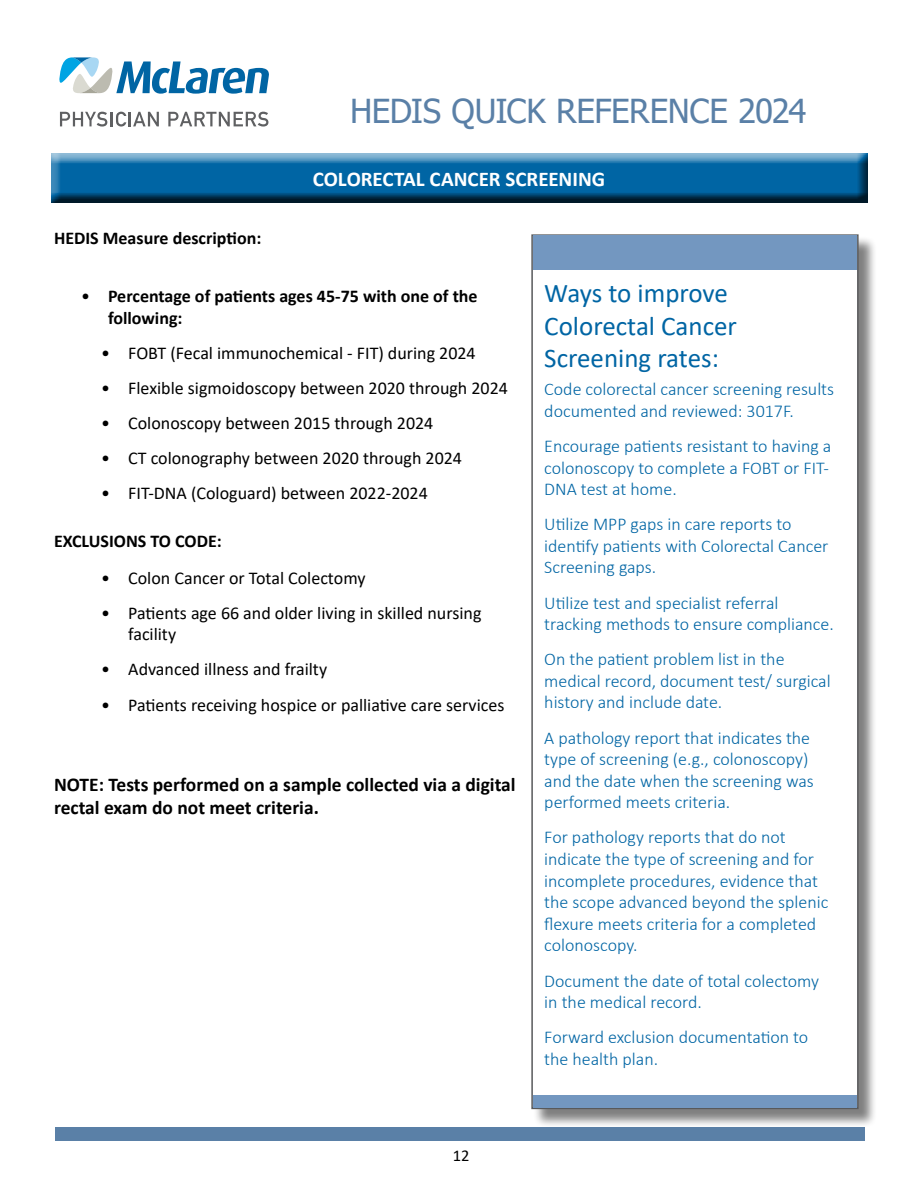
<style>
.page{position:relative;width:918px;height:1188px;background:#fff}
.page>*{position:absolute;margin:0;border:0;box-sizing:border-box;transform-origin:0 0}
.t1{font:33px "Tahoma";letter-spacing:-.015em;color:#5a80a7}
.t2{font:27px/32.4px "Calibri";color:#0065a4}
.t3{font:700 21px "Calibri";color:#fff}
.t4{font:700 19.5px/23.4px "Calibri";color:#000}
.t5{font:300 18px/21.6px "Calibri";color:#0065a4}
.t6{font:18px/21.6px "Calibri";color:#000}
.t7{font:700 18px/21.6px "Calibri";color:#000}
.t8{font:16.5px "Calibri";color:#000}
.s1{font-weight:400}
</style>
<div class="page">
<svg style="left:59px;top:57px;width:210px;height:37px"></svg>
<svg style="left:60px;top:112px;width:47px;height:15px"></svg>
<hr style="left:110px;top:112px;width:3px;height:14px;background:#5f6062">
<svg style="left:116px;top:112px;width:43px;height:15px"></svg>
<svg style="left:168px;top:112px;width:100px;height:15px"></svg>
<div style="left:55px;top:1127px;width:810px;height:14px;background:#5a80a7"></div>
<div style="left:45px;top:145px;width:834px;height:58px;background:#000;opacity:.75"></div>
<div style="left:533px;top:236px;width:344px;height:892px;background:#000;opacity:.5"></div>
<div style="left:531px;top:234px;width:328px;height:875px;background:#fff;border:2px solid #58595b"></div>
<div style="left:533px;top:236px;width:323px;height:34px;background:#7397c0"></div>
<div style="left:533px;top:1095px;width:324px;height:12px;background:#7397c0"></div>
<h1 class="t1" style="left:350px;top:89px;width:458px">HEDIS QUICK REFERENCE 2024</h1>
<p class="t7" style="left:54px;top:227px;width:209px">HEDIS Measure description:</p>
<p class="t3" style="left:313px;top:165px;width:294px">COLORECTAL CANCER SCREENING</p>
<p class="t7" style="left:108px;top:285px;width:371px;text-indent:-27px"><span class="s1">•</span> Percentage of patients ages 45-75 with one of the following:</p>
<p class="t6" style="left:101px;top:342px;width:376px">• FOBT (Fecal immunochemical - FIT) during 2024</p>
<p class="t6" style="left:101px;top:377px;width:408px">• Flexible sigmoidoscopy between 2020 through 2024</p>
<p class="t6" style="left:101px;top:412px;width:334px">• Colonoscopy between 2015 through 2024</p>
<p class="t6" style="left:101px;top:447px;width:362px">• CT colonography between 2020 through 2024</p>
<p class="t6" style="left:101px;top:482px;width:328px">• FIT-DNA (Cologuard) between 2022-2024</p>
<p class="t7" style="left:54px;top:530px;width:169px">EXCLUSIONS TO CODE:</p>
<p class="t6" style="left:101px;top:566px;width:266px">• Colon Cancer or Total Colectomy</p>
<p class="t6" style="left:128px;top:602px;width:355px;text-indent:-27px">• Patients age 66 and older living in skilled nursing facility</p>
<p class="t6" style="left:101px;top:658px;width:227px">• Advanced illness and frailty</p>
<p class="t6" style="left:101px;top:693px;width:405px">• Patients receiving hospice or palliative care services</p>
<p class="t4" style="left:54px;top:772px;width:463px">NOTE: Tests performed on a sample collected via a digital rectal exam do not meet criteria.</p>
<h2 class="t2" style="left:544px;top:276px;width:194px">Ways to improve<br>Colorectal Cancer<br>Screening rates:</h2>
<p class="t5" style="left:544px;top:378px;width:291px">Code colorectal cancer screening results documented and reviewed: 3017F.</p>
<p class="t5" style="left:544px;top:435px;width:289px">Encourage patients resistant to having a colonoscopy to complete a FOBT or FIT-<br>DNA test at home.</p>
<p class="t5" style="left:544px;top:513px;width:286px">Utilize MPP gaps in care reports to identify patients with Colorectal Cancer<br>Screening gaps.</p>
<p class="t5" style="left:544px;top:592px;width:291px">Utilize test and specialist referral tracking methods to ensure compliance.</p>
<p class="t5" style="left:544px;top:648px;width:288px">On the patient problem list in the medical record, document test/ surgical history and include date.</p>
<p class="t5" style="left:544px;top:727px;width:271px">A pathology report that indicates the type of screening (e.g., colonoscopy) and the date when the screening was performed meets criteria.</p>
<p class="t5" style="left:544px;top:827px;width:286px">For pathology reports that do not indicate the type of screening and for incomplete procedures, evidence that the scope advanced beyond the splenic flexure meets criteria for a completed colonoscopy.</p>
<p class="t5" style="left:544px;top:970px;width:276px">Document the date of total colectomy in the medical record.</p>
<p class="t5" style="left:544px;top:1026px;width:266px">Forward exclusion documentation to the health plan.</p>
<p class="t8" style="left:453px;top:1144px;width:18px">12</p>
</div>
